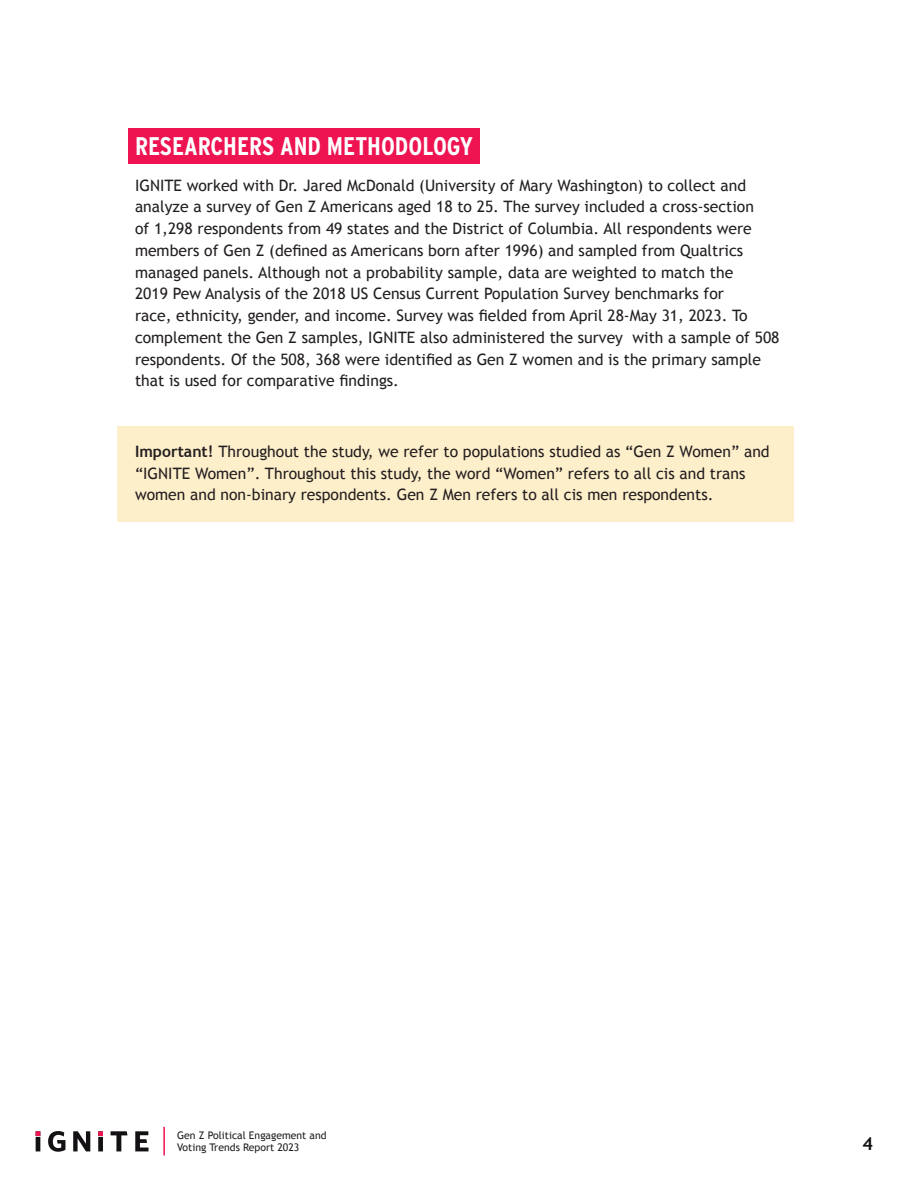
<style>
.page{position:relative;width:918px;height:1188px;background:#fff}
.page>*{position:absolute;margin:0;border:0;box-sizing:border-box;transform-origin:0 0}
.H1_Ignite{font:700 25.5px "Interstate Condensed";color:#fff}
.t1{font:700 18px "Trebuchet MS";color:#141114}
.Body_Ignite{font:15.75px/21.8px "Trebuchet MS";color:#231f20}
.t2{font:10.5px/12px "Trebuchet MS";color:#231f20}
.s1{font-weight:700}
</style>
<div class="page">
<svg style="left:36px;top:1131px;width:112px;height:21px"></svg>
<hr style="left:163px;top:1127px;width:2px;height:28px;background:#ed1451">
<div style="left:117px;top:426px;width:676px;height:95px;background:#feefcb"></div>
<div style="left:128px;top:128px;width:352px;height:36px;background:#ed1451"></div>
<p class="H1_Ignite" style="left:135px;top:132px;width:340px">RESEARCHERS AND METHODOLOGY</p>
<p class="Body_Ignite" style="left:135px;top:174px;width:646px">IGNITE worked with Dr. Jared McDonald (University of Mary Washington) to collect and analyze a survey of Gen Z Americans aged 18 to 25. The survey included a cross-section<br>of 1,298 respondents from 49 states and the District of Columbia. All respondents were members of Gen Z (defined as Americans born after 1996) and sampled from Qualtrics managed panels. Although not a probability sample, data are weighted to match the<br>2019 Pew Analysis of the 2018 US Census Current Population Survey benchmarks for<br>race, ethnicity, gender, and income. Survey was fielded from April 28-May 31, 2023. To complement the Gen Z samples, IGNITE also administered the survey with a sample of 508 respondents. Of the 508, 368 were identified as Gen Z women and is the primary sample that is used for comparative findings.</p>
<p class="Body_Ignite" style="left:135px;top:441px;width:636px"><span class="s1">Important!</span> Throughout the study, we refer to populations studied as “Gen Z Women” and “IGNITE Women”. Throughout this study, the word “Women” refers to all cis and trans women and non-binary respondents. Gen Z Men refers to all cis men respondents.</p>
<p class="t2" style="left:177px;top:1129px;width:151px">Gen Z Political Engagement and<br>Voting Trends Report 2023</p>
<p class="t1" style="left:863px;top:1133px;width:12px">4</p>
</div>
